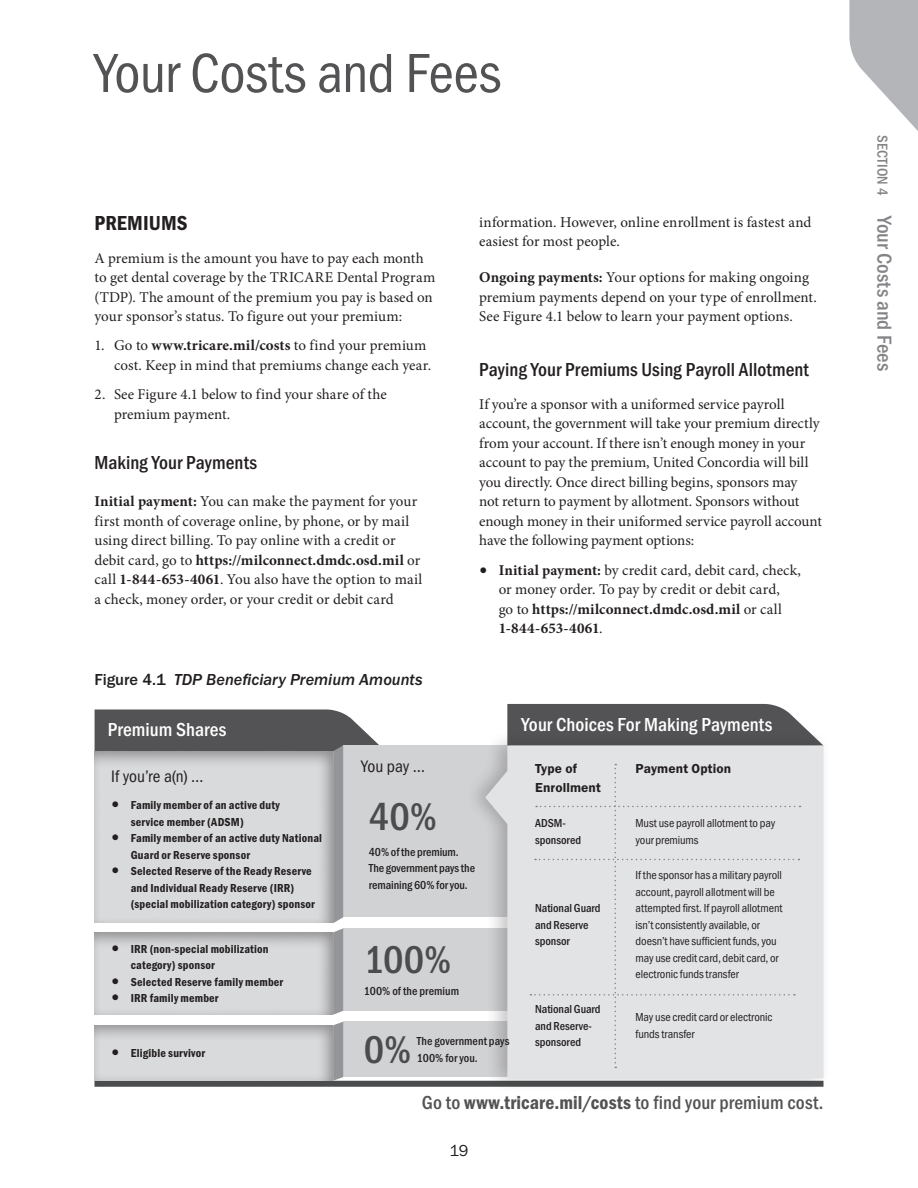
<style>
.page{position:relative;width:918px;height:1188px;background:#fff}
.page>*{position:absolute;margin:0;border:0;box-sizing:border-box;transform-origin:0 0}
.Section_Heading{font:57px "Franklin Gothic URW Cond";letter-spacing:-.005em;color:#535355}
.S2{font:500 40.05px "Franklin Gothic URW Cond";color:#4b4c4d}
.t1{font:500 21px "Franklin Gothic URW Cond";letter-spacing:.005em;color:#828487}
.S1{font:21px "Franklin Gothic URW Con Dem";letter-spacing:.005em;color:#231f20}
.S2-2{font:500 19.5px "Franklin Gothic URW Cond";color:#231f20}
.S2-3{font:500 19.5px "Franklin Gothic URW Cond";letter-spacing:.005em;color:#535355}
.S2-4{font:500 19.5px "Franklin Gothic URW Cond";color:#fff}
.S3{font:17.25px "Franklin Gothic URW Cond";letter-spacing:.005em;color:#231f20}
.S3_-_Span_Column{font:17.25px "Franklin Gothic URW Cond";letter-spacing:-.005em;color:#231f20}
.Chart_Title_-_with_no_P{font:16.5px "Franklin Gothic URW Med Ita";color:#231f20}
.t2{font:16.5px "Franklin Gothic URW Boo";color:#231f20}
.P_-_before_bullets_and_or_number{font:15px/19.5px "Minion Pro";color:#231f20}
.H2_Cells_-_Black{font:13.5px/19.5px "Franklin Gothic URW Dem";letter-spacing:.01em;color:#231f20}
.t3{font:12px/16.5px "Franklin Gothic URW Con Dem";letter-spacing:.015em;color:#231f20}
.Body_Copy_-_Cells{font:12px/16.5px "Franklin Gothic URW Cond";letter-spacing:-.005em;color:#231f20}
.Body_Copy_-_Cells-2{font:500 12px/16.5px "Franklin Gothic URW Cond";color:#231f20}
.s1{font-weight:700}
.s2{font-family:"Franklin Gothic URW";font-weight:500}
.s3{font-size:21.75px}
.s4{font-family:"Minion Pro";font-size:21.75px}
.s5{font-family:"Franklin Gothic URW Con Dem";font-weight:400}
.s6{font-size:15px}
</style>
<div class="page">
<svg style="left:849px;top:0;width:69px;height:131px"></svg>
<div style="left:94px;top:1081px;width:730px;height:6px;background:#4b4c4d"></div>
<div style="left:343px;top:1022px;width:167px;height:55px;background:#d1d2d4"></div>
<div style="left:343px;top:745px;width:167px;height:172px;background:#d1d2d4"></div>
<div style="left:507px;top:704px;width:300px;height:26px;background:#535355"></div>
<div style="left:343px;top:928px;width:167px;height:83px;background:#d1d2d4"></div>
<svg style="left:95px;top:710px;width:284px;height:305px;background:#c3c4c6"></svg>
<div style="left:465px;top:730px;width:367px;height:364px;background:#231f20;opacity:.25"></div>
<svg style="left:485px;top:746px;width:339px;height:332px;background:#dbdcde"></svg>
<div style="left:530px;top:764px;width:271px;height:304px;background:#e2e3e5"></div>
<div style="left:94px;top:1022px;width:242px;height:59px;background:#231f20;opacity:.4"></div>
<svg style="left:333px;top:1022px;width:10px;height:59px"></svg>
<p class="Section_Heading" style="left:94px;top:32px;width:408px">Your Costs and Fees</p>
<p class="S1" style="left:94px;top:209px;width:95px">PREMIUMS</p>
<p class="P_-_before_bullets_and_or_number" style="left:94px;top:248px;width:342px">A premium is the amount you have to pay each month to get dental coverage by the TRICARE Dental Program (TDP). The amount of the premium you pay is based on your sponsor’s status. To figure out your premium:</p>
<p class="P_-_before_bullets_and_or_number" style="left:114px;top:336px;width:319px;text-indent:-20px">1. Go to <span class="s1">www.tricare.mil/costs</span> to find your premium cost. Keep in mind that premiums change each year.</p>
<p class="P_-_before_bullets_and_or_number" style="left:114px;top:385px;width:274px;text-indent:-20px">2. See Figure 4.1 below to find your share of the premium payment.</p>
<p class="S2-2" style="left:94px;top:448px;width:164px">Making Your Payments</p>
<p class="P_-_before_bullets_and_or_number" style="left:94px;top:492px;width:329px"><span class="s1">Initial payment:</span> You can make the payment for your first month of coverage online, by phone, or by mail using direct billing. To pay online with a credit or debit card, go to <span class="s1">https://milconnect.dmdc.osd.mil</span> or call <span class="s1">1-844-653-4061</span>. You also have the option to mail a check, money order, or your credit or debit card</p>
<p class="Chart_Title_-_with_no_P" style="left:94px;top:670px;width:330px"><span class="s2">Figure 4.1</span> TDP Beneficiary Premium Amounts</p>
<p class="P_-_before_bullets_and_or_number" style="left:479px;top:212px;width:334px">information. However, online enrollment is fastest and easiest for most people.</p>
<p class="P_-_before_bullets_and_or_number" style="left:479px;top:268px;width:339px"><span class="s1">Ongoing payments:</span> Your options for making ongoing premium payments depend on your type of enrollment.<br>See Figure 4.1 below to learn your payment options.</p>
<p class="S2-2" style="left:479px;top:356px;width:331px">Paying Your Premiums Using Payroll Allotment</p>
<p class="P_-_before_bullets_and_or_number" style="left:479px;top:394px;width:344px">If you’re a sponsor with a uniformed service payroll account, the government will take your premium directly from your account. If there isn’t enough money in your account to pay the premium, United Concordia will bill you directly. Once direct billing begins, sponsors may<br>not return to payment by allotment. Sponsors without enough money in their uniformed service payroll account have the following payment options:</p>
<p class="P_-_before_bullets_and_or_number" style="left:499px;top:560px;width:304px;text-indent:-20px"><span class="s3">•</span> <span class="s1">Initial payment:</span> by credit card, debit card, check, or money order. To pay by credit or debit card,<br>go to <span class="s1">https://milconnect.dmdc.osd.mil</span> or call <span class="s1">1-844-653-4061</span>.</p>
<p class="S2-4" style="left:108px;top:716px;width:120px">Premium Shares</p>
<p class="S2-4" style="left:522px;top:711px;width:252px">Your Choices For Making Payments</p>
<p class="S3" style="left:111px;top:764px;width:94px">If you’re a(n) …</p>
<p class="t3" style="left:131px;top:796px;width:151px;text-indent:-20px"><span class="s4">•</span> Family member of an active duty service member (ADSM)</p>
<p class="t3" style="left:131px;top:829px;width:193px;text-indent:-20px"><span class="s4">•</span> Family member of an active duty National<br>Guard or Reserve sponsor</p>
<p class="t3" style="left:131px;top:862px;width:186px;text-indent:-20px"><span class="s4">•</span> Selected Reserve of the Ready Reserve and Individual Ready Reserve (IRR) (special mobilization category) sponsor</p>
<p class="t3" style="left:131px;top:940px;width:139px;text-indent:-20px"><span class="s4">•</span> IRR (non-special mobilization category) sponsor</p>
<p class="t3" style="left:111px;top:973px;width:174px"><span class="s4">•</span> Selected Reserve family member</p>
<p class="t3" style="left:111px;top:990px;width:109px"><span class="s4">•</span> IRR family member</p>
<p class="t3" style="left:111px;top:1044px;width:95px"><span class="s4">•</span> Eligible survivor</p>
<p class="S3_-_Span_Column" style="left:361px;top:754px;width:65px">You pay …</p>
<p class="S2" style="left:369px;top:788px;width:70px">40%</p>
<p class="Body_Copy_-_Cells-2" style="left:369px;top:843px;width:108px">40% of the premium.<br>The government pays the remaining 60% for you.</p>
<p class="S2" style="left:364px;top:931px;width:89px">100%</p>
<p class="Body_Copy_-_Cells-2" style="left:364px;top:982px;width:97px">100% of the premium</p>
<p class="S2" style="left:364px;top:1021px;width:49px">0%</p>
<p class="Body_Copy_-_Cells-2" style="left:417px;top:1032px;width:94px">The government pays<br>100% for you.</p>
<p class="H2_Cells_-_Black" style="left:535px;top:758px;width:67px">Type of<br>Enrollment</p>
<p class="H2_Cells_-_Black" style="left:636px;top:758px;width:97px">Payment Option</p>
<p class="Body_Copy_-_Cells-2" style="left:535px;top:814px;width:47px">ADSM&shy;sponsored</p>
<p class="Body_Copy_-_Cells" style="left:636px;top:814px;width:141px">Must use payroll allotment to pay your premiums</p>
<p class="Body_Copy_-_Cells-2" style="left:535px;top:899px;width:67px">National Guard and Reserve sponsor</p>
<p class="Body_Copy_-_Cells" style="left:636px;top:866px;width:149px">If the sponsor has a military payroll account, payroll allotment will be attempted first. If payroll allotment isn’t consistently available, or doesn’t have sufficient funds, you may use credit card, debit card, or electronic funds transfer</p>
<p class="Body_Copy_-_Cells-2" style="left:535px;top:1000px;width:67px">National Guard and Reserve&shy;sponsored</p>
<p class="Body_Copy_-_Cells" style="left:636px;top:1008px;width:138px">May use credit card or electronic funds transfer</p>
<p class="S2-3" style="left:422px;top:1088px;width:403px">Go to <span class="s5">www.tricare.mil/costs</span> to find your premium cost.</p>
<p class="t2" style="left:449px;top:1140px;width:21px">19</p>
<h3 class="t1" style="left:900px;top:135px;width:237px;rotate:90deg"><span class="s6">SECTION 4</span> Your Costs and Fees</h3>
</div>
